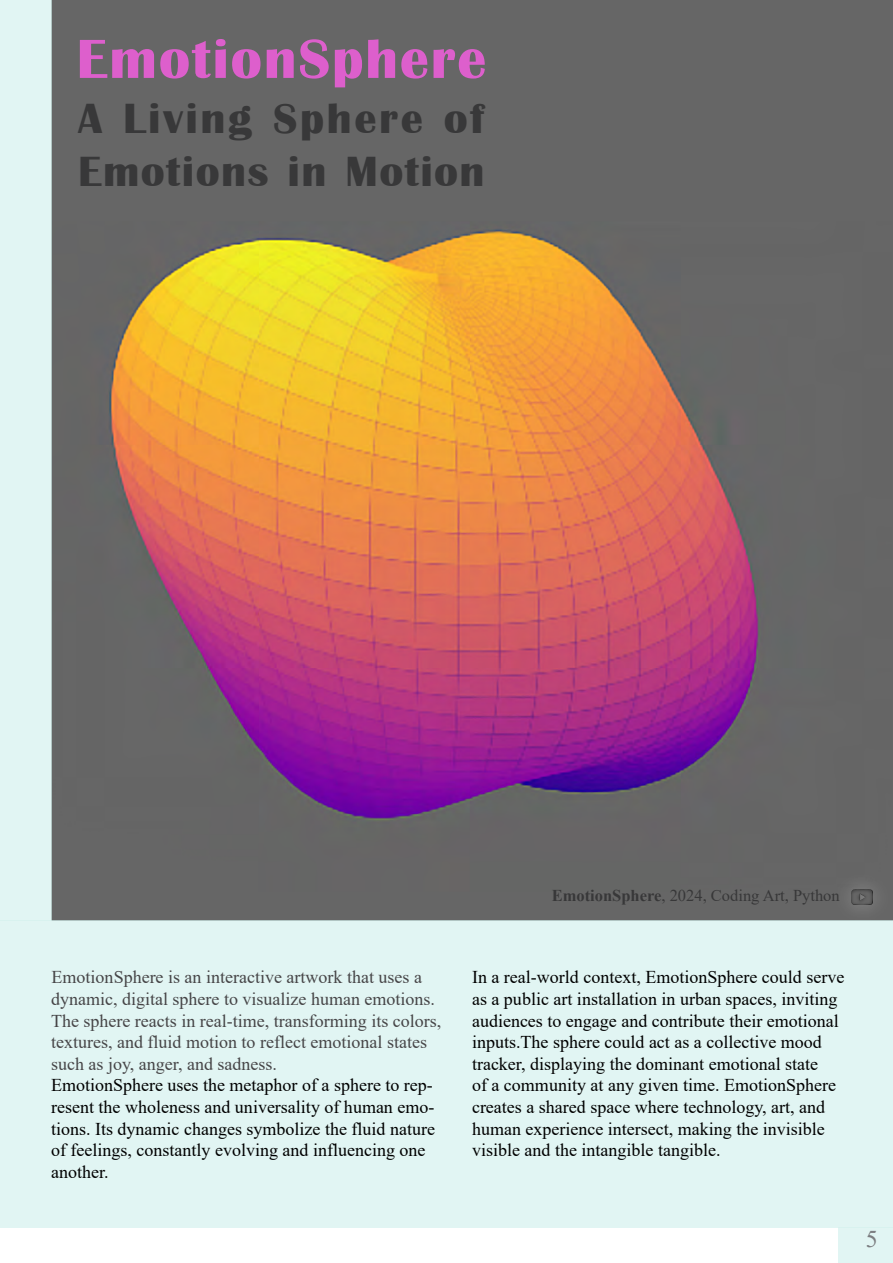
<style>
.page{position:relative;width:893px;height:1263px;background:#fff}
.page>*{position:absolute;margin:0;border:0;box-sizing:border-box;transform-origin:0 0}
.t1{font:700 57px "Britannic";letter-spacing:.03em;color:#dd5fcc}
.t2{font:700 43.5px/52.2px "Britannic";letter-spacing:.03em;color:#383839}
.t3{font:24px "Times New Roman";color:#7c7e81}
.t4{font:18px/21.6px "Times New Roman";color:#000}
.t5{font:18px/21.6px "Times New Roman";color:#464547}
.t6{font:16.5px "Times New Roman";color:#383839}
.s1{font-weight:700}
</style>
<div class="page">
<div style="left:839px;top:1228px;width:54px;height:35px;background:#e1f5f3"></div>
<img style="left:51px;top:0;width:842px;height:921px">
<div style="left:832px;top:870px;width:59px;height:54px;background:#666"></div>
<div style="left:838px;top:880px;width:48px;height:34px;background:#000;opacity:.46"></div>
<div style="left:0;top:921px;width:893px;height:307px;background:#e1f5f3"></div>
<div style="left:0;top:1px;width:51px;height:920px;background:#e1f5f3"></div>
<h1 class="t1" style="left:77px;top:27px;width:411px">EmotionSphere</h1>
<h2 class="t2" style="left:78px;top:93px;width:408px">A Living Sphere of<br>Emotions in Motion</h2>
<p class="t5" style="left:51px;top:966px;width:392px">EmotionSphere is an interactive artwork that uses a dynamic, digital sphere to visualize human emotions.<br>The sphere reacts in real-time, transforming its colors, textures, and fluid motion to reflect emotional states such as joy, anger, and sadness.</p>
<p class="t4" style="left:51px;top:1074px;width:385px">EmotionSphere uses the metaphor of a sphere to rep&shy;resent the wholeness and universality of human emo&shy;tions. Its dynamic changes symbolize the fluid nature of feelings, constantly evolving and influencing one another.</p>
<p class="t6" style="left:552px;top:884px;width:290px"><span class="s1">EmotionSphere</span>, 2024, Coding Art, Python</p>
<p class="t4" style="left:472px;top:966px;width:374px">In a real-world context, EmotionSphere could serve as a public art installation in urban spaces, inviting audiences to engage and contribute their emotional inputs.The sphere could act as a collective mood tracker, displaying the dominant emotional state<br>of a community at any given time. EmotionSphere creates a shared space where technology, art, and human experience intersect, making the invisible visible and the intangible tangible.</p>
<h3 class="t3" style="left:866px;top:1222px;width:13px">5</h3>
</div>
